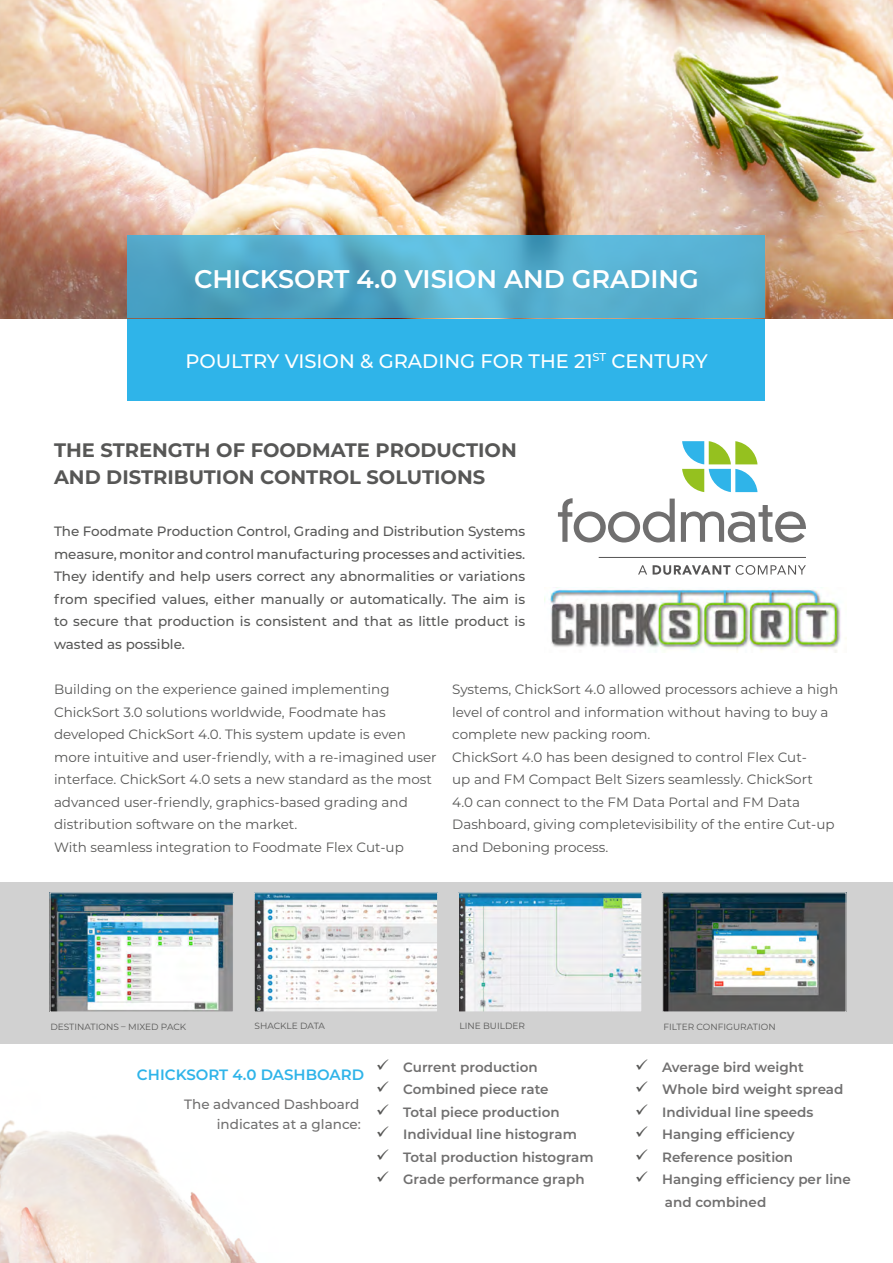
<style>
.page{position:relative;width:893px;height:1263px;background:#fff}
.page>*{position:absolute;margin:0;border:0;box-sizing:border-box;transform-origin:0 0}
.t1{font:600 25.5px "Montserrat";color:#fff}
.t2{font:700 19.5px/27px "Montserrat";color:#575756}
.t3{font:500 19.5px "Montserrat";color:#fff}
.t4{font:600 15px "Montserrat";color:#2fb4e9}
.t5{font:13.5px/22.5px "Montserrat";color:#575756}
.t6{font:500 13.5px/22.5px "Montserrat";color:#575756;text-align:justify}
.t7{font:600 13.5px/22.5px "Montserrat";color:#706f6f}
.t8{font:500 13.5px/19.5px "Montserrat";color:#706f6f;text-align:right}
.t9{font:9px "Montserrat";color:#575756}
</style>
<div class="page">
<div style="left:128px;top:301px;width:637px;height:100px;background:#2fb4e9"></div>
<img style="left:0;top:0;width:893px;height:318px">
<svg style="left:128px;top:235px;width:637px;height:83px;background:#54accc"></svg>
<img style="left:0;top:1120px;width:257px;height:143px">
<div style="left:0;top:882px;width:893px;height:162px;background:#d1d1d1"></div>
<img style="left:51px;top:894px;width:181px;height:116px">
<div style="left:49px;top:892px;width:185px;height:120px;border:1px solid #d1d1d1"></div>
<img style="left:256px;top:894px;width:180px;height:116px">
<div style="left:254px;top:892px;width:184px;height:120px;border:1px solid #d1d1d1"></div>
<img style="left:460px;top:894px;width:180px;height:116px">
<div style="left:458px;top:892px;width:184px;height:120px;border:1px solid #d1d1d1"></div>
<img style="left:664px;top:894px;width:181px;height:116px">
<div style="left:662px;top:892px;width:185px;height:120px;border:1px solid #d1d1d1"></div>
<img style="left:544px;top:587px;width:302px;height:65px">
<svg style="left:638px;top:565px;width:9px;height:9px"></svg>
<svg style="left:653px;top:565px;width:77px;height:10px"></svg>
<svg style="left:736px;top:565px;width:70px;height:10px"></svg>
<hr style="left:599px;top:557px;width:207px;height:1px;background:#555454">
<svg style="left:558px;top:498px;width:117px;height:44px"></svg>
<svg style="left:681px;top:505px;width:125px;height:37px"></svg>
<svg style="left:682px;top:441px;width:75px;height:51px"></svg>
<h1 class="t1" style="left:194px;top:261px;width:506px">CHICKSORT 4.0 VISION AND GRADING</h1>
<h2 class="t3" style="left:185px;top:347px;width:524px">POULTRY VISION &amp; GRADING FOR THE 21<sup>ST</sup> CENTURY</h2>
<h2 class="t2" style="left:54px;top:435px;width:464px">THE STRENGTH OF FOODMATE PRODUCTION<br>AND DISTRIBUTION CONTROL SOLUTIONS</h2>
<p class="t6" style="left:54px;top:520px;width:473px">The Foodmate Production Control, Grading and Distribution Systems measure, monitor and control manufacturing processes and activities.<br>They identify and help users correct any abnormalities or variations from specified values, either manually or automatically. The aim is to secure that production is consistent and that as little product is wasted as possible.</p>
<p class="t5" style="left:54px;top:678px;width:384px">Building on the experience gained implementing ChickSort 3.0 solutions worldwide, Foodmate has developed ChickSort 4.0. This system update is even more intuitive and user-friendly, with a re-imagined user interface. ChickSort 4.0 sets a new standard as the most advanced user-friendly, graphics-based grading and distribution software on the market.<br>With seamless integration to Foodmate Flex Cut-up</p>
<p class="t5" style="left:452px;top:678px;width:387px">Systems, ChickSort 4.0 allowed processors achieve a high level of control and information without having to buy a complete new packing room.<br>ChickSort 4.0 has been designed to control Flex Cut-<br>up and FM Compact Belt Sizers seamlessly. ChickSort<br>4.0 can connect to the FM Data Portal and FM Data Dashboard, giving completevisibility of the entire Cut-up and Deboning process.</p>
<p class="t9" style="left:50px;top:1021px;width:137px">DESTINATIONS – MIXED PACK</p>
<p class="t9" style="left:254px;top:1020px;width:72px">SHACKLE DATA</p>
<p class="t9" style="left:459px;top:1020px;width:67px">LINE BUILDER</p>
<p class="t9" style="left:663px;top:1021px;width:114px">FILTER CONFIGURATION</p>
<p class="t4" style="left:137px;top:1064px;width:229px">CHICKSORT 4.0 DASHBOARD</p>
<p class="t8" style="left:184px;top:1094px;width:178px">The advanced Dashboard indicates at a glance:</p>
<p class="t7" style="left:403px;top:1055px;width:192px">Current production<br>Combined piece rate<br>Total piece production<br>Individual line histogram<br>Total production histogram<br>Grade performance graph</p>
<p class="t7" style="left:662px;top:1055px;width:190px">Average bird weight<br>Whole bird weight spread<br>Individual line speeds<br>Hanging efficiency<br>Reference position<br>Hanging efficiency per line and combined</p>
</div>
